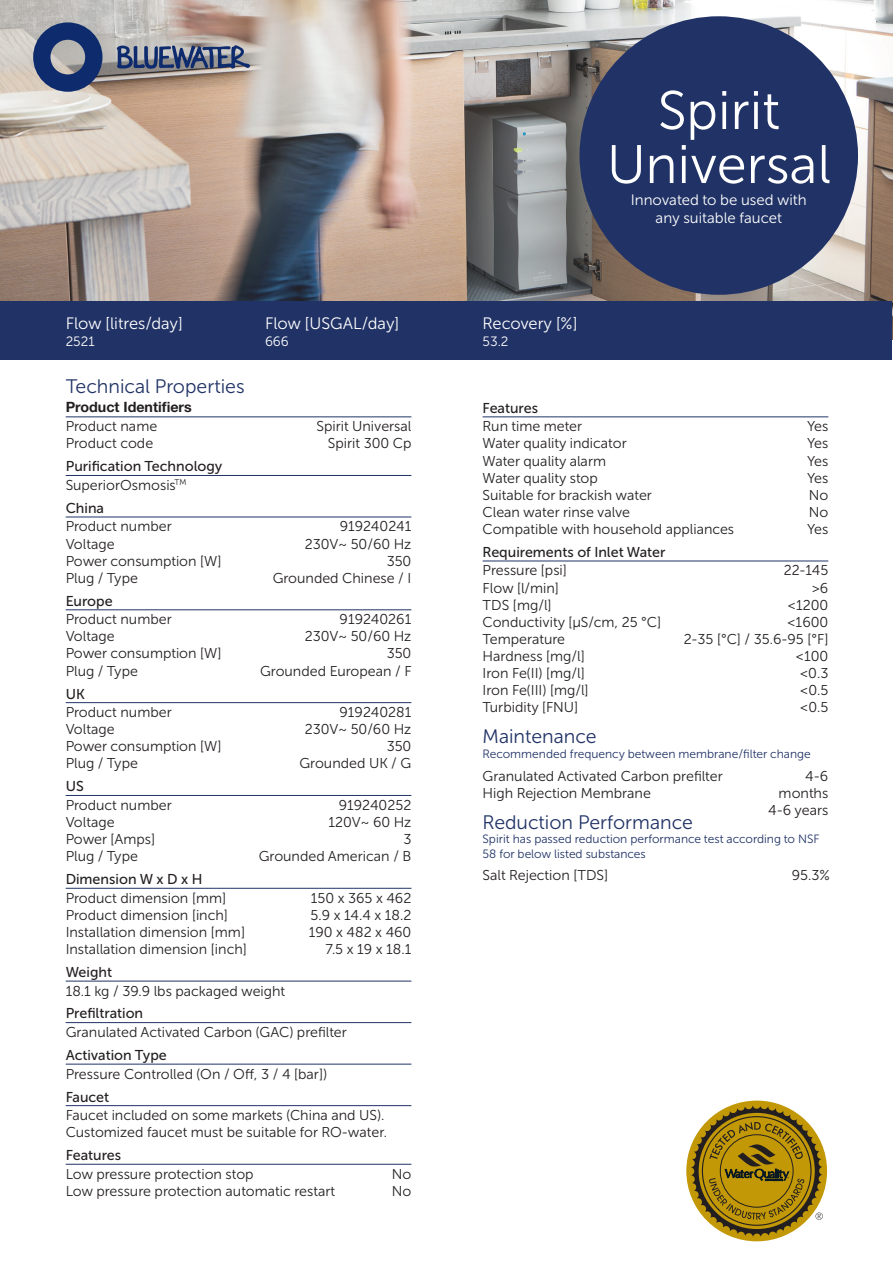
<style>
.page{position:relative;width:893px;height:1263px;background:#fff}
.page>*{position:absolute;margin:0;border:0;box-sizing:border-box;transform-origin:0 0}
.t1{font:54px/54px "Museo Sans Cyrl 300";color:#fff;text-align:center}
.t2{font:19.5px "Museo Sans Cyrl 300";color:#213366}
.t3{font:16.5px "Museo Sans Cyrl 300";color:#fff}
.t4{font:15px/18px "Museo Sans Cyrl 300";color:#fff;text-align:center}
.t5{font:14.25px/17.1px "Museo Sans Cyrl 300";color:#231f20}
.t6{font:14.25px "Museo Sans Cyrl 500";color:#231f20}
.t7{font:700 14.25px "Helvetica Neue LT Std";color:#231f20}
.t8{font:13.5px "Museo Sans Cyrl 300";color:#fff}
.t9{font:12px/14.4px "Museo Sans Cyrl 300";color:#213366}
</style>
<div class="page">
<hr style="left:483px;top:561px;width:345px;height:1px;background:#213366">
<hr style="left:66px;top:1164px;width:345px;height:1px;background:#213366">
<hr style="left:66px;top:1105px;width:345px;height:1px;background:#213366">
<hr style="left:66px;top:1064px;width:345px;height:1px;background:#213366">
<hr style="left:66px;top:1022px;width:345px;height:1px;background:#213366">
<hr style="left:66px;top:981px;width:345px;height:1px;background:#213366">
<hr style="left:66px;top:609px;width:345px;height:1px;background:#213366">
<hr style="left:66px;top:475px;width:345px;height:1px;background:#213366">
<hr style="left:66px;top:416px;width:345px;height:1px;background:#213366">
<hr style="left:66px;top:517px;width:345px;height:1px;background:#213366">
<hr style="left:66px;top:795px;width:345px;height:1px;background:#213366">
<hr style="left:66px;top:702px;width:345px;height:1px;background:#213366">
<hr style="left:66px;top:888px;width:345px;height:1px;background:#213366">
<hr style="left:483px;top:416px;width:345px;height:1px;background:#213366">
<img style="left:0;top:0;width:893px;height:347px">
<div style="left:1px;top:301px;width:891px;height:58px;background:#213366"></div>
<svg style="left:117px;top:45px;width:133px;height:24px;background:#64708c"></svg>
<svg style="left:33px;top:22px;width:69px;height:70px;background:#566588"></svg>
<div style="left:579px;top:16px;width:279px;height:279px;background:#213366;border-radius:50%"></div>
<div style="left:686px;top:1100px;width:141px;height:141px;background:#c29807;border-radius:50%"></div>
<svg style="left:691px;top:1105px;width:132px;height:131px"></svg>
<p class="t3" style="left:66px;top:315px;width:119px">Flow [litres/day]</p>
<p class="t8" style="left:66px;top:334px;width:31px">2521</p>
<h2 class="t2" style="left:66px;top:376px;width:180px">Technical Properties</h2>
<p class="t7" style="left:66px;top:398px;width:128px">Product Identifiers</p>
<p class="t3" style="left:265px;top:315px;width:136px">Flow [USGAL/day]</p>
<p class="t8" style="left:265px;top:334px;width:25px">666</p>
<p class="t5" style="left:66px;top:418px;width:93px">Product name<br>Product code</p>
<p class="t5" style="left:317px;top:418px;width:96px;text-align:right">Spirit Universal<br>Spirit 300 Cp</p>
<p class="t6" style="left:66px;top:459px;width:158px">Purification Technology</p>
<p class="t5" style="left:66px;top:477px;width:122px">SuperiorOsmosis<sup>TM</sup></p>
<p class="t6" style="left:66px;top:500px;width:40px">China</p>
<p class="t5" style="left:66px;top:518px;width:157px">Product number<br>Voltage<br>Power consumption [W]<br>Plug / Type</p>
<p class="t5" style="left:273px;top:518px;width:140px;text-align:right">919240241<br>230V~ 50/60 Hz<br>350<br>Grounded Chinese / I</p>
<p class="t6" style="left:66px;top:593px;width:48px">Europe</p>
<p class="t5" style="left:66px;top:611px;width:157px">Product number<br>Voltage<br>Power consumption [W]<br>Plug / Type</p>
<p class="t5" style="left:260px;top:611px;width:153px;text-align:right">919240261<br>230V~ 50/60 Hz<br>350<br>Grounded European / F</p>
<p class="t6" style="left:66px;top:686px;width:21px">UK</p>
<p class="t5" style="left:66px;top:704px;width:157px">Product number<br>Voltage<br>Power consumption [W]<br>Plug / Type</p>
<p class="t6" style="left:66px;top:779px;width:20px">US</p>
<p class="t5" style="left:299px;top:704px;width:113px;text-align:right">919240281<br>230V~ 50/60 Hz<br>350<br>Grounded UK / G</p>
<p class="t5" style="left:66px;top:797px;width:108px">Product number<br>Voltage<br>Power [Amps]<br>Plug / Type</p>
<p class="t5" style="left:259px;top:797px;width:154px;text-align:right">919240252<br>120V~ 60 Hz<br>3<br>Grounded American / B</p>
<p class="t6" style="left:66px;top:871px;width:138px">Dimension W x D x H</p>
<p class="t5" style="left:66px;top:889px;width:183px">Product dimension [mm]<br>Product dimension [inch]<br>Installation dimension [mm]<br>Installation dimension [inch]</p>
<p class="t5" style="left:309px;top:889px;width:104px;text-align:right">150 x 365 x 462<br>5.9 x 14.4 x 18.2<br>190 x 482 x 460<br>7.5 x 19 x 18.1</p>
<p class="t6" style="left:66px;top:964px;width:48px">Weight</p>
<p class="t5" style="left:66px;top:982px;width:221px">18.1 kg / 39.9 lbs packaged weight</p>
<p class="t6" style="left:66px;top:1006px;width:79px">Prefiltration</p>
<p class="t5" style="left:66px;top:1024px;width:283px">Granulated Activated Carbon (GAC) prefi lter</p>
<p class="t6" style="left:66px;top:1047px;width:103px">Activation Type</p>
<p class="t5" style="left:66px;top:1065px;width:263px">Pressure Controlled (On / Off, 3 / 4 [bar])</p>
<p class="t6" style="left:66px;top:1089px;width:45px">Faucet</p>
<p class="t5" style="left:66px;top:1107px;width:323px">Faucet included on some markets (China and US).<br>Customized faucet must be suitable for RO-water.</p>
<p class="t6" style="left:66px;top:1147px;width:57px">Features</p>
<p class="t5" style="left:66px;top:1165px;width:271px">Low pressure protection stop<br>Low pressure protection automatic restart</p>
<p class="t5" style="left:392px;top:1165px;width:21px">No<br>No</p>
<h1 class="t1" style="left:607px;top:84px;width:225px">Spirit<br>Universal</h1>
<p class="t4" style="left:631px;top:191px;width:177px">Innovated to be used with any suitable faucet</p>
<p class="t3" style="left:483px;top:315px;width:96px">Recovery [%]</p>
<p class="t8" style="left:483px;top:334px;width:27px">53.2</p>
<p class="t6" style="left:483px;top:400px;width:57px">Features</p>
<p class="t5" style="left:483px;top:418px;width:253px">Run time meter<br>Water quality indicator<br>Water quality alarm<br>Water quality stop<br>Suitable for brackish water<br>Clean water rinse valve<br>Compatible with household appliances</p>
<p class="t5" style="left:807px;top:418px;width:23px;text-align:justify">Yes Yes Yes Yes No No Yes</p>
<p class="t6" style="left:483px;top:544px;width:184px">Requirements of Inlet Water</p>
<p class="t5" style="left:483px;top:562px;width:180px">Pressure [psi]<br>Flow [l/min]<br>TDS [mg/l]<br>Conductivity [µS/cm, 25 °C]<br>Temperature<br>Hardness [mg/l]<br>Iron Fe(II) [mg/l]<br>Iron Fe(III) [mg/l]<br>Turbidity [FNU]</p>
<p class="t5" style="left:684px;top:562px;width:146px;text-align:right">22-145<br>&gt;6<br>&lt;1200<br>&lt;1600<br>2-35 [°C] / 35.6-95 [°F] &lt;100<br>&lt;0.3<br>&lt;0.5<br>&lt;0.5</p>
<h2 class="t2" style="left:483px;top:726px;width:115px">Maintenance</h2>
<p class="t9" style="left:483px;top:746px;width:330px">Recommended frequency between membrane/filter change</p>
<p class="t5" style="left:483px;top:767px;width:242px">Granulated Activated Carbon prefilter<br>High Rejection Membrane</p>
<p class="t5" style="left:768px;top:767px;width:62px;text-align:right">4-6 months<br>4-6 years</p>
<h2 class="t2" style="left:483px;top:811px;width:212px">Reduction Performance</h2>
<p class="t9" style="left:483px;top:832px;width:338px">Spirit has passed reduction performance test according to NSF<br>58 for below listed substances</p>
<p class="t5" style="left:483px;top:867px;width:127px">Salt Rejection [TDS]</p>
<p class="t5" style="left:792px;top:867px;width:39px">95.3%</p>
</div>
